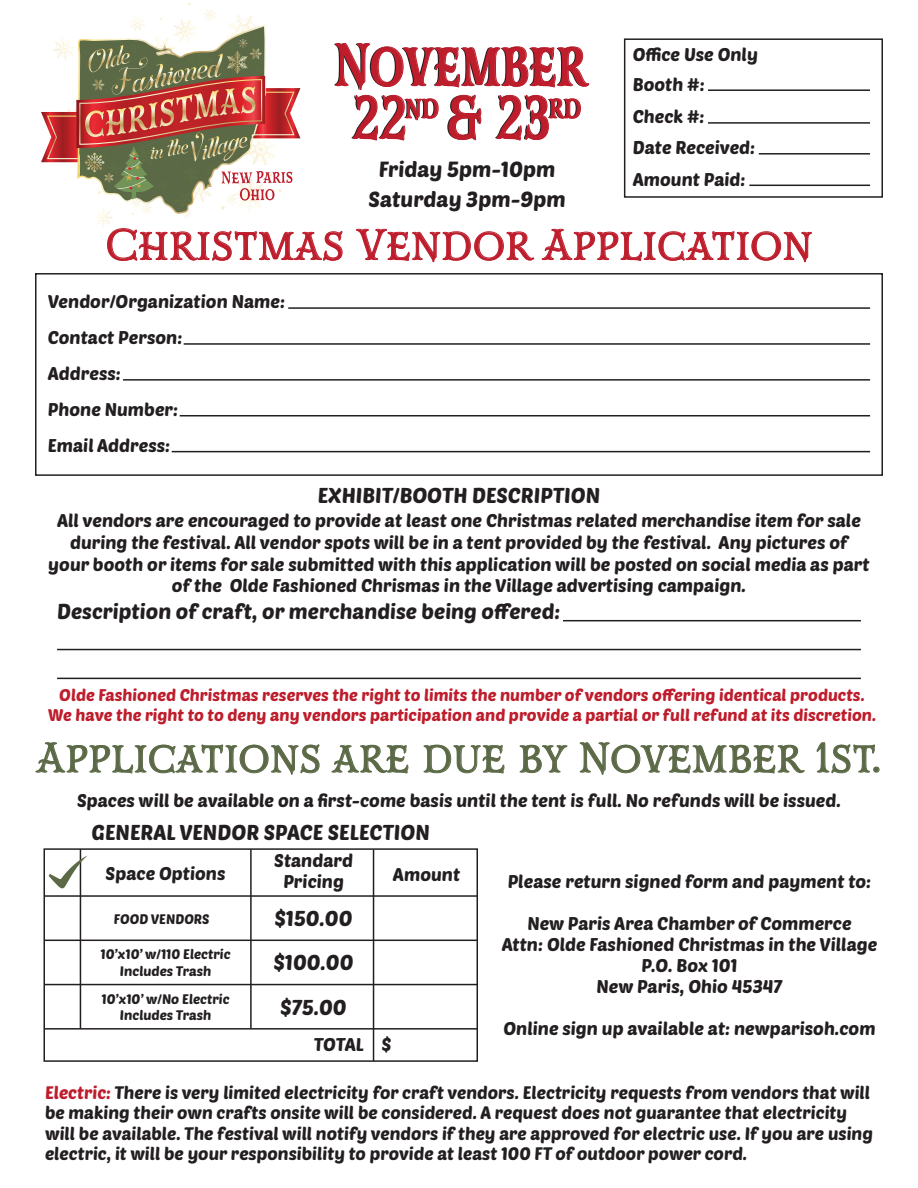
<style>
.page{position:relative;width:918px;height:1188px;background:#fff}
.page>*{position:absolute;margin:0;border:0;box-sizing:border-box;transform-origin:0 0}
.t1{font:700 60.45px "Mr Darcy";color:#be1d2c;scale:.75 1}
.t2{font:43.2px "Mr Darcy";color:#be1d2c}
.t3{font:42.15px "Mr Darcy";color:#5b6946}
.t4{font:700 30px "Mr Darcy";color:#be1d2c;scale:.75 1}
.t5{font:21.3px/29.4px "Poetsen One";color:#231f20;text-align:center}
.t6{font:21px "Poetsen One";color:#231f20}
.t7{font:18px/36px "Poetsen One";color:#231f20;text-align:center}
.t8{font:17.7px/20.5px "Poetsen One";color:#231f20}
.t9{font:16.5px/19.8px "Poetsen One";color:#be1d2c;text-align:center}
.t10{font:13.5px/16.2px "Poetsen One";color:#231f20;text-align:center}
.s1{color:#be1d2c}
</style>
<div class="page">
<svg style="left:35px;top:742px;width:285px;height:33px"></svg>
<svg style="left:331px;top:745px;width:78px;height:29px"></svg>
<svg style="left:423px;top:744px;width:82px;height:30px"></svg>
<svg style="left:519px;top:745px;width:49px;height:28px"></svg>
<svg style="left:580px;top:742px;width:225px;height:33px"></svg>
<svg style="left:816px;top:742px;width:63px;height:32px"></svg>
<div style="left:35px;top:273px;width:848px;height:203px;background:#fff;border:2px solid #231f20"></div>
<hr style="left:288px;top:307px;width:582px;height:2px;background:#231f20">
<hr style="left:184px;top:343px;width:686px;height:2px;background:#231f20">
<hr style="left:123px;top:379px;width:747px;height:2px;background:#231f20">
<hr style="left:180px;top:415px;width:690px;height:1px;background:#231f20">
<hr style="left:172px;top:451px;width:698px;height:1px;background:#231f20">
<hr style="left:57px;top:649px;width:804px;height:1px;background:#231f20">
<hr style="left:563px;top:620px;width:298px;height:1px;background:#231f20">
<hr style="left:57px;top:678px;width:804px;height:1px;background:#231f20">
<div style="left:624px;top:38px;width:259px;height:160px;background:#fff;border:2px solid #231f20"></div>
<hr style="left:708px;top:89px;width:162px;height:2px;background:#231f20">
<hr style="left:708px;top:122px;width:162px;height:2px;background:#231f20">
<hr style="left:759px;top:153px;width:111px;height:2px;background:#231f20">
<hr style="left:749px;top:185px;width:121px;height:1px;background:#231f20">
<svg style="left:41px;top:2px;width:771px;height:260px"></svg>
<div style="left:43px;top:848px;width:435px;height:214px;background:#fff;border:2px solid #231f20"></div>
<hr style="left:44px;top:1028px;width:433px;height:2px;background:#231f20">
<hr style="left:44px;top:940px;width:433px;height:1px;background:#231f20">
<hr style="left:44px;top:895px;width:433px;height:2px;background:#231f20">
<hr style="left:44px;top:984px;width:433px;height:1px;background:#231f20">
<hr style="left:80px;top:849px;width:1px;height:180px;background:#231f20">
<hr style="left:250px;top:849px;width:2px;height:180px;background:#231f20">
<hr style="left:373px;top:850px;width:1px;height:211px;background:#231f20">
<svg style="left:49px;top:855px;width:38px;height:33px"></svg>
<h1 class="t1" style="left:334px;top:27px;width:339px">November</h1>
<h3 class="t4" style="left:405px;top:89px;width:47px">nd</h3>
<h3 class="t4" style="left:549px;top:89px;width:45px">rd</h3>
<h1 class="t1" style="left:353px;top:80px;width:265px">22 &amp; 23</h1>
<p class="t5" style="left:368px;top:154px;width:199px">Friday 5pm-10pm<br>Saturday 3pm-9pm</p>
<p class="t7" style="left:633px;top:38px;width:127px;line-height:31.2px;text-align:left">Office Use Only<br>Booth #:<br>Check #:<br>Date Received:<br>Amount Paid:</p>
<h2 class="t2" style="left:105px;top:219px;width:709px">Christmas Vendor Application</h2>
<p class="t7" style="left:48px;top:283px;width:239px;text-align:left">Vendor/Organization Name:<br>Contact Person:<br>Address:<br>Phone Number:<br>Email Address:</p>
<p class="t6" style="left:318px;top:482px;width:284px">EXHIBIT/BOOTH DESCRIPTION</p>
<p class="t7" style="left:48px;top:509px;width:823px;line-height:21.6px">All vendors are encouraged to provide at least one Christmas related merchandise item for sale during the festival. All vendor spots will be in a tent provided by the festival. Any pictures of your booth or items for sale submitted with this application will be posted on social media as part of the Olde Fashioned Chrismas in the Village advertising campaign.</p>
<p class="t6" style="left:57px;top:598px;width:505px">Description of craft, or merchandise being offered:</p>
<p class="t9" style="left:48px;top:685px;width:830px">Olde Fashioned Christmas reserves the right to limits the number of vendors offering identical products.<br>We have the right to to deny any vendors participation and provide a partial or full refund at its discretion.</p>
<h3 class="t3" style="left:37px;top:732px;width:847px">Applications are due by November 1st.</h3>
<p class="t7" style="left:77px;top:782px;width:765px">Spaces will be available on a first-come basis until the tent is full. No refunds will be issued.</p>
<p class="t6" style="left:92px;top:819px;width:340px">GENERAL VENDOR SPACE SELECTION</p>
<p class="t7" style="left:274px;top:849px;width:80px;line-height:21.6px">Standard<br>Pricing</p>
<p class="t7" style="left:106px;top:855px;width:121px">Space Options</p>
<p class="t7" style="left:393px;top:856px;width:69px">Amount</p>
<p class="t7" style="left:508px;top:862px;width:365px">Please return signed form and payment to:</p>
<p class="t7" style="left:502px;top:912px;width:377px;line-height:21px">New Paris Area Chamber of Commerce<br>Attn: Olde Fashioned Christmas in the Village<br>P.O. Box 101<br>New Paris, Ohio 45347</p>
<p class="t7" style="left:503px;top:1010px;width:374px">Online sign up available at: newparisoh.com</p>
<p class="t6" style="left:275px;top:905px;width:79px">$150.00</p>
<p class="t10" style="left:114px;top:910px;width:97px">FOOD VENDORS</p>
<p class="t10" style="left:101px;top:946px;width:132px">10’x10’ w/110 Electric<br>Includes Trash</p>
<p class="t6" style="left:274px;top:949px;width:81px">$100.00</p>
<p class="t10" style="left:102px;top:990px;width:130px">10’x10’ w/No Electric<br>Includes Trash</p>
<p class="t6" style="left:281px;top:994px;width:68px">$75.00</p>
<p class="t7" style="left:314px;top:1026px;width:79px">TOTAL $</p>
<p class="t8" style="left:45px;top:1081px;width:829px"><span class="s1">Electric:</span> There is very limited electricity for craft vendors. Electricity requests from vendors that will be making their own crafts onsite will be considered. A request does not guarantee that electricity will be available. The festival will notify vendors if they are approved for electric use. If you are using electric, it will be your responsibility to provide at least 100 FT of outdoor power cord.</p>
</div>
